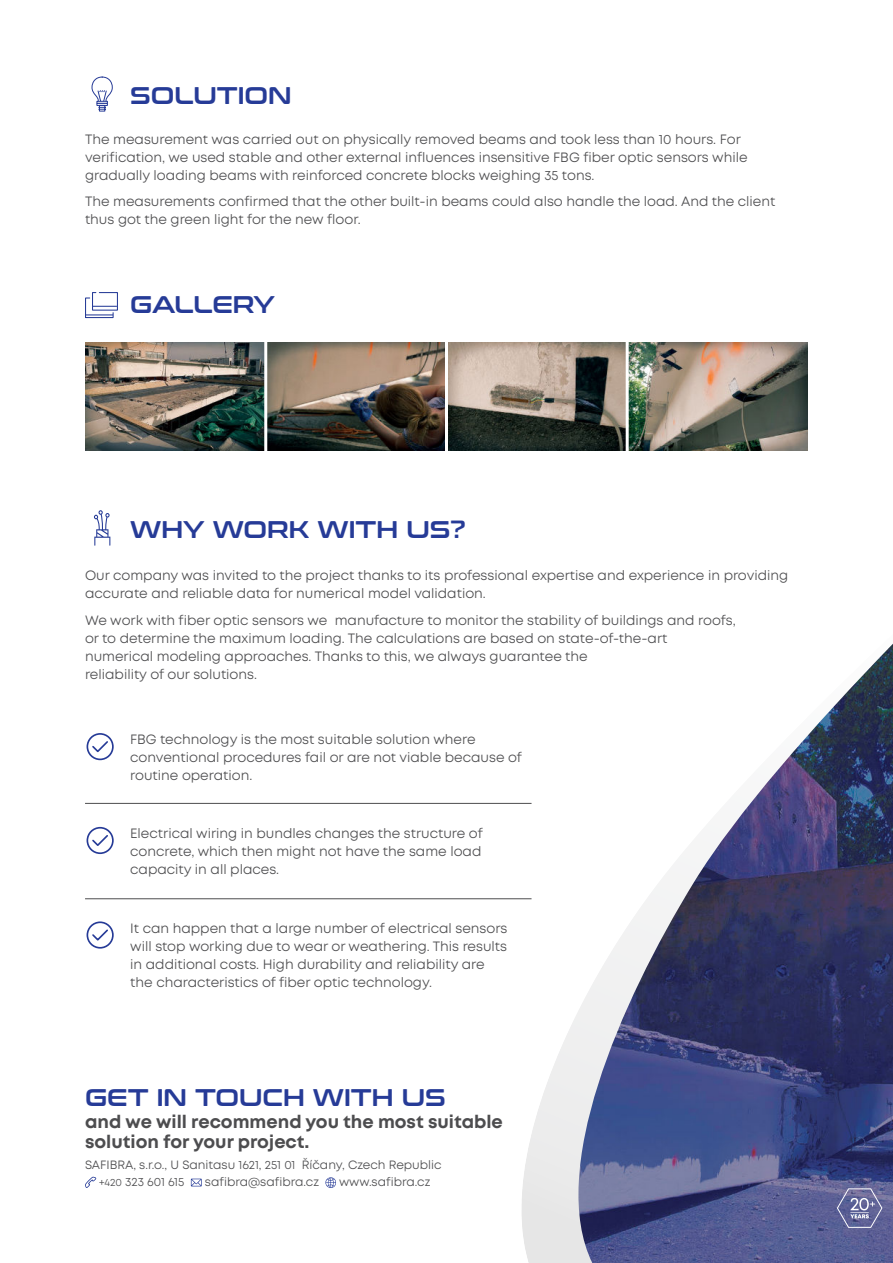
<style>
.page{position:relative;width:893px;height:1263px;background:#fff}
.page>*{position:absolute;margin:0;border:0;box-sizing:border-box;transform-origin:0 0}
.t1{font:24px "Conthrax Sb";color:#263b97}
.t2{font:700 18px/19.5px "Mont";color:#4d4d4f}
.t3{font:13.5px/18px "Mont";color:#4d4d4f}
.t4{font:12px/17.7px "Mont";color:#4d4d4f}
.s1{font-size:10.5px}
</style>
<div class="page">
<svg style="left:521px;top:643px;width:372px;height:620px"></svg>
<img style="left:548px;top:644px;width:345px;height:619px">
<svg style="left:836px;top:1188px;width:47px;height:40px;background:#787aa6"></svg>
<svg style="left:85px;top:1177px;width:11px;height:11px"></svg>
<svg style="left:191px;top:1178px;width:11px;height:8px"></svg>
<svg style="left:325px;top:1177px;width:11px;height:11px"></svg>
<div style="left:87px;top:733px;width:27px;height:27px;border:2px solid #263b97;border-radius:50%"></div>
<svg style="left:91px;top:739px;width:19px;height:15px"></svg>
<div style="left:87px;top:827px;width:27px;height:27px;border:2px solid #263b97;border-radius:50%"></div>
<svg style="left:91px;top:833px;width:19px;height:13px"></svg>
<div style="left:87px;top:921px;width:27px;height:28px;border:2px solid #263b97;border-radius:50%"></div>
<svg style="left:91px;top:928px;width:19px;height:14px"></svg>
<svg style="left:94px;top:510px;width:16px;height:36px"></svg>
<img style="left:85px;top:342px;width:723px;height:108px">
<hr style="left:264px;top:333px;width:3px;height:125px;background:#fff">
<hr style="left:445px;top:333px;width:3px;height:125px;background:#fff">
<hr style="left:626px;top:333px;width:3px;height:125px;background:#fff">
<hr style="left:85px;top:803px;width:446px;height:1px;background:#4d4d4f">
<hr style="left:85px;top:898px;width:446px;height:1px;background:#4d4d4f">
<svg style="left:91px;top:76px;width:22px;height:36px"></svg>
<svg style="left:85px;top:292px;width:33px;height:27px"></svg>
<h1 class="t1" style="left:130px;top:84px;width:163px">SOLUTION</h1>
<p class="t3" style="left:85px;top:131px;width:664px">The measurement was carried out on physically removed beams and took less than 10 hours. For verification, we used stable and other external influences insensitive FBG fiber optic sensors while gradually loading beams with reinforced concrete blocks weighing 35 tons.</p>
<p class="t3" style="left:85px;top:193px;width:692px">The measurements confirmed that the other built-in beams could also handle the load. And the client thus got the green light for the new floor.</p>
<h1 class="t1" style="left:130px;top:293px;width:146px">GALLERY</h1>
<h1 class="t1" style="left:130px;top:518px;width:337px">WHY WORK WITH US?</h1>
<p class="t3" style="left:85px;top:568px;width:705px">Our company was invited to the project thanks to its professional expertise and experience in providing accurate and reliable data for numerical model validation.</p>
<p class="t3" style="left:85px;top:612px;width:652px">We work with fiber optic sensors we manufacture to monitor the stability of buildings and roofs, or to determine the maximum loading. The calculations are based on state-of-the-art numerical modeling approaches. Thanks to this, we always guarantee the<br>reliability of our solutions.</p>
<p class="t3" style="left:130px;top:731px;width:393px">FBG technology is the most suitable solution where conventional procedures fail or are not viable because of routine operation.</p>
<p class="t3" style="left:130px;top:825px;width:354px;text-align:justify">Electrical wiring in bundles changes the structure of concrete, which then might not have the same load capacity in all places.</p>
<p class="t3" style="left:130px;top:920px;width:379px">It can happen that a large number of electrical sensors will stop working due to wear or weathering. This results in additional costs. High durability and reliability are the characteristics of fiber optic technology.</p>
<h1 class="t1" style="left:85px;top:1086px;width:362px">GET IN TOUCH WITH US</h1>
<h2 class="t2" style="left:85px;top:1114px;width:419px">and we will recommend you the most suitable solution for your project.</h2>
<p class="t4" style="left:99px;top:1156px;width:344px;text-indent:-14px">SAFIBRA, s.r.o., U Sanitasu 1621, 251 01 Říčany, Czech Republic <span class="s1">+420</span> 323 601 615</p>
<p class="t4" style="left:205px;top:1174px;width:116px">safibra@safibra.cz</p>
<p class="t4" style="left:339px;top:1174px;width:93px">www.safibra.cz</p>
</div>
